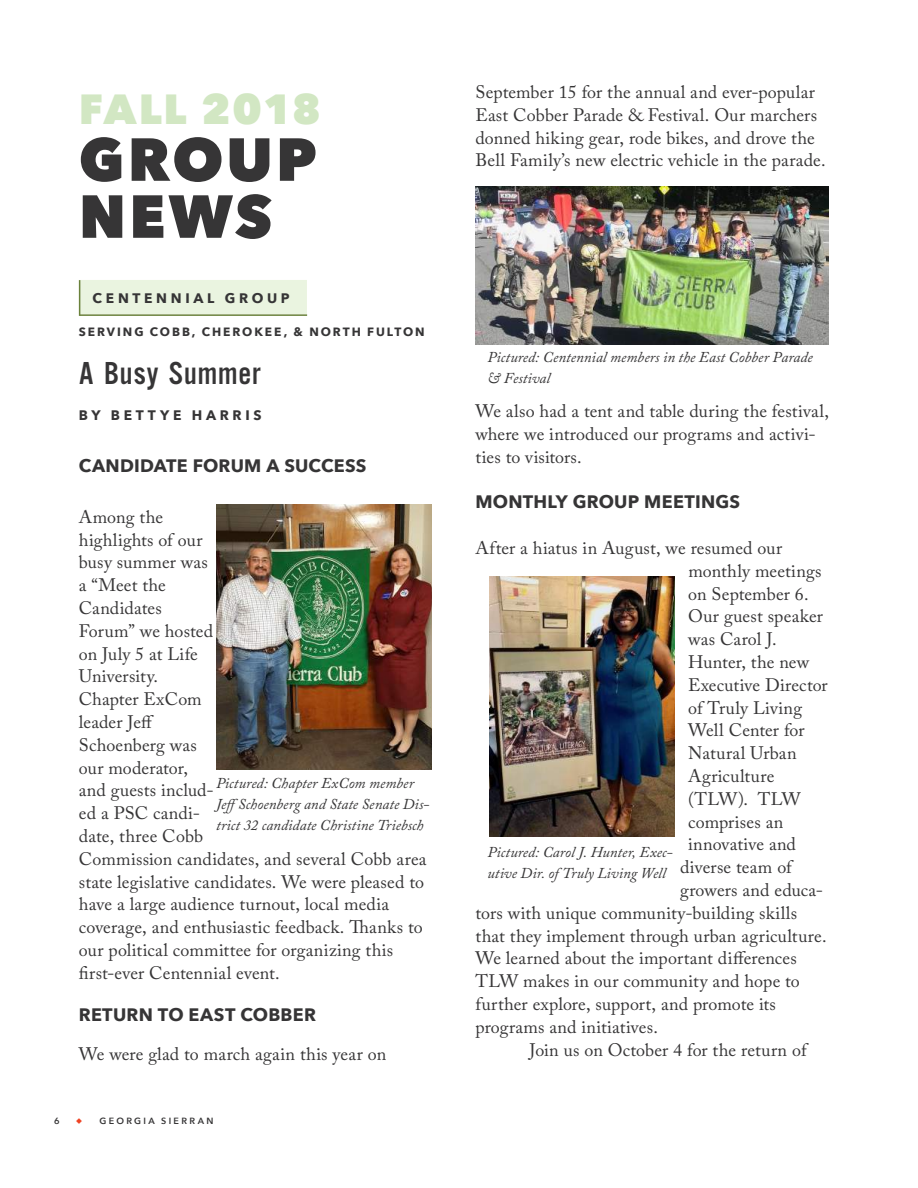
<style>
.page{position:relative;width:918px;height:1188px;background:#fff}
.page>*{position:absolute;margin:0;border:0;box-sizing:border-box;transform-origin:0 0}
.t1{font:800 60px/57px "Avenir Next";letter-spacing:.05em;color:#363536}
.t2{font:800 42px "Avenir Next";letter-spacing:.035em;color:#d2e7c3}
.t3{font:33px "Alternate Gothic EFTU No Thr";letter-spacing:.03em;color:#363536}
.t4{font:18px/22.8px "Adobe Caslon Pro";letter-spacing:.01em;color:#363536}
.t5{font:700 18px "Avenir Next";letter-spacing:.015em;color:#363536}
.t6{font:italic 15px/21px "Adobe Caslon Pro";letter-spacing:.005em;color:#363536}
.t7{font:700 13.8px "Avenir Next";letter-spacing:.265em;color:#363536}
.t8{font:700 12px "Avenir Next";letter-spacing:.16em;color:#363536}
.t9{font:600 9px "Avenir Next";letter-spacing:.26em;color:#363536}
</style>
<div class="page">
<div style="left:79px;top:280px;width:228px;height:34px;background:#eaf4e0"></div>
<img style="left:489px;top:577px;width:186px;height:259px">
<img style="left:476px;top:186px;width:353px;height:158px">
<img style="left:216px;top:505px;width:216px;height:265px">
<hr style="left:79px;top:280px;width:1px;height:36px;background:#6a813b">
<hr style="left:80px;top:314px;width:227px;height:2px;background:#6a813b">
<h2 class="t2" style="left:79px;top:83px;width:244px">FALL 2018</h2>
<h1 class="t1" style="left:79px;top:131px;width:240px">GROUP<br>NEWS</h1>
<p class="t7" style="left:93px;top:286px;width:199px">CENTENNIAL GROUP</p>
<p class="t8" style="left:79px;top:322px;width:347px">SERVING COBB, CHEROKEE, &amp; NORTH FULTON</p>
<h3 class="t3" style="left:79px;top:356px;width:184px">A Busy Summer</h3>
<p class="t7" style="left:79px;top:403px;width:184px">BY BETTYE HARRIS</p>
<p class="t5" style="left:79px;top:450px;width:289px">CANDIDATE FORUM A SUCCESS</p>
<p class="t4" style="left:79px;top:505px;width:349px">Among the<br>highlights of our<br>busy summer was<br>a “Meet the<br>Candidates<br>Forum” we hosted<br>on July 5 at Life<br>University.<br>Chapter ExCom<br>leader Jeff<br>Schoenberg was<br>our moderator,<br>and guests includ-<br>ed a PSC candi-<br>date, three Cobb<br>Commission candidates, and several Cobb area state legislative candidates. We were pleased to have a large audience turnout, local media coverage, and enthusiastic feedback. Thanks to our political committee for organizing this first-ever Centennial event.</p>
<p class="t5" style="left:79px;top:999px;width:239px">RETURN TO EAST COBBER</p>
<p class="t4" style="left:79px;top:1042px;width:309px">We were glad to march again this year on</p>
<p class="t6" style="left:216px;top:772px;width:215px">Pictured: Chapter ExCom member<br>JeffSchoenberg and State Senate Dis&shy;trict 32 candidate Christine Triebsch</p>
<p class="t9" style="left:54px;top:1113px;width:7px">6</p>
<p class="t9" style="left:99px;top:1113px;width:116px">GEORGIA SIERRAN</p>
<p class="t4" style="left:476px;top:80px;width:352px">September 15 for the annual and ever-popular East Cobber Parade &amp; Festival. Our marchers donned hiking gear, rode bikes, and drove the Bell Family’s new electric vehicle in the parade.</p>
<p class="t6" style="left:488px;top:346px;width:327px">Pictured: Centennial members in the East Cobber Parade &amp; Festival</p>
<p class="t4" style="left:476px;top:400px;width:355px">We also had a tent and table during the festival, where we introduced our programs and activi&shy;ties to visitors.</p>
<p class="t5" style="left:476px;top:487px;width:266px">MONTHLY GROUP MEETINGS</p>
<p class="t4" style="left:476px;top:536px;width:308px">After a hiatus in August, we resumed our</p>
<p class="t4" style="left:688px;top:559px;width:135px">monthly meetings</p>
<p class="t4" style="left:688px;top:582px;width:122px">on September 6.</p>
<p class="t4" style="left:688px;top:605px;width:136px">Our guest speaker</p>
<p class="t4" style="left:688px;top:628px;width:90px">was Carol J.</p>
<p class="t4" style="left:688px;top:650px;width:123px">Hunter, the new</p>
<p class="t4" style="left:688px;top:673px;width:141px">Executive Director</p>
<p class="t4" style="left:688px;top:696px;width:115px">of Truly Living</p>
<p class="t4" style="left:688px;top:719px;width:118px">Well Center for</p>
<p class="t4" style="left:688px;top:742px;width:110px">Natural Urban</p>
<p class="t4" style="left:688px;top:764px;width:88px">Agriculture</p>
<p class="t4" style="left:688px;top:787px;width:114px">(TLW). TLW</p>
<p class="t4" style="left:688px;top:810px;width:97px">comprises an</p>
<p class="t4" style="left:688px;top:833px;width:109px">innovative and</p>
<p class="t4" style="left:680px;top:856px;width:113px">diverse team of</p>
<p class="t4" style="left:680px;top:878px;width:144px">growers and educa-</p>
<p class="t4" style="left:476px;top:901px;width:323px">tors with unique community-building skills</p>
<p class="t4" style="left:476px;top:924px;width:353px">that they implement through urban agriculture.</p>
<p class="t4" style="left:476px;top:947px;width:323px">We learned about the important differences</p>
<p class="t4" style="left:476px;top:970px;width:326px">TLW makes in our community and hope to</p>
<p class="t4" style="left:476px;top:992px;width:302px">further explore, support, and promote its</p>
<p class="t4" style="left:476px;top:1015px;width:184px">programs and initiatives.</p>
<p class="t4" style="left:530px;top:1038px;width:279px">Join us on October 4 for the return of</p>
<p class="t6" style="left:488px;top:841px;width:187px">Pictured: Carol J. Hunter, Exec&shy;utive Dir. of Truly Living Well</p>
</div>
